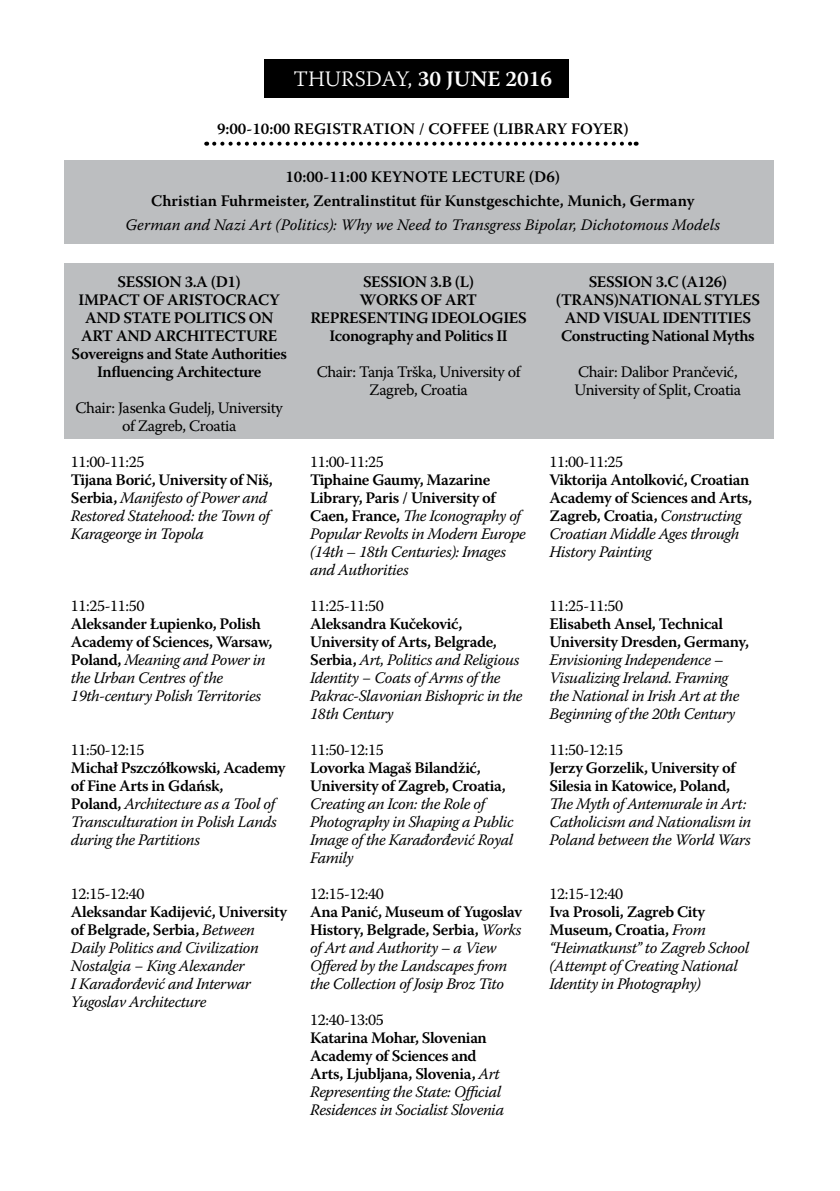
<style>
.page{position:relative;width:840px;height:1191px;background:#fff}
.page>*{position:absolute;margin:0;border:0;box-sizing:border-box;transform-origin:0 0}
.t1{font:600 22px "Warnock Pro";color:#fff}
.t2{font:italic 16px/18px "Warnock Pro";letter-spacing:-.025em;color:#000}
.t3{font:600 16px/18px "Warnock Pro";letter-spacing:-.025em;color:#000}
.t4{font:16px/18px "Warnock Pro";letter-spacing:-.025em;color:#000;text-align:center}
.t5{font:600 16px/24px "Warnock Pro";color:#000;text-align:center}
.t6{font:italic 16px "Warnock Pro";color:#000}
.s1{font-weight:300}
.s2{font-weight:600;font-style:normal}
.s3{font-weight:300;font-style:normal}
.s4{font-weight:400;font-style:italic}
</style>
<div class="page">
<div style="left:65px;top:263px;width:708px;height:176px;background:#bcbec0"></div>
<div style="left:65px;top:161px;width:708px;height:83px;background:#bcbec0"></div>
<div style="left:264px;top:59px;width:304px;height:39px;background:#000"></div>
<svg style="left:214px;top:142px;width:422px;height:4px"></svg>
<h1 class="t1" style="left:293px;top:66px;width:260px"><span class="s1">THURSDAY,</span> 30 JUNE 2016</h1>
<p class="t5" style="left:217px;top:116px;width:413px">9:00-10:00 REGISTRATION / COFFEE (LIBRARY FOYER)</p>
<p class="t5" style="left:151px;top:164px;width:544px">10:00-11:00 KEYNOTE LECTURE (D6)<br>Christian Fuhrmeister, Zentralinstitut für Kunstgeschichte, Munich, Germany</p>
<p class="t6" style="left:125px;top:215px;width:595px">German and Nazi Art (Politics): Why we Need to Transgress Bipolar, Dichotomous Models</p>
<p class="t3" style="left:72px;top:272px;width:216px;text-align:center">SESSION 3.A (D1)<br>IMPACT OF ARISTOCRACY<br>AND STATE POLITICS ON<br>ART AND ARCHITECTURE<br>Sovereigns and State Authorities<br>Influencing Architecture</p>
<p class="t4" style="left:76px;top:398px;width:209px">Chair: Jasenka Gudelj, University of Zagreb, Croatia</p>
<p class="t4" style="left:71px;top:452px;width:75px">11:00-11:25</p>
<p class="t2" style="left:71px;top:470px;width:203px"><span class="s2">Tijana Borić, University of Niš,<br>Serbia,</span> Manifesto of Power and<br>Restored Statehood: the Town of<br>Karageorge in Topola</p>
<p class="t4" style="left:71px;top:596px;width:75px">11:25-11:50</p>
<p class="t2" style="left:71px;top:614px;width:203px"><span class="s2">Aleksander Łupienko, Polish<br>Academy of Sciences, Warsaw,<br>Poland,</span> Meaning and Power in the Urban Centres of the<br>19th-century Polish Territories</p>
<p class="t4" style="left:71px;top:740px;width:75px">11:50-12:15</p>
<p class="t2" style="left:71px;top:758px;width:216px"><span class="s2">Michał Pszczółkowski, Academy of Fine Arts in Gdańsk,<br>Poland,</span> Architecture as a Tool of<br>Transculturation in Polish Lands during the Partitions</p>
<p class="t4" style="left:71px;top:884px;width:75px">12:15-12:40</p>
<p class="t2" style="left:71px;top:902px;width:217px"><span class="s2">Aleksandar Kadijević, University of Belgrade, Serbia,</span> Between<br>Daily Politics and Civilization<br>Nostalgia − King Alexander<br>I Karađorđević and Interwar<br>Yugoslav Architecture</p>
<p class="t3" style="left:310px;top:272px;width:218px;text-align:center">SESSION 3.B (L)<br>WORKS OF ART<br>REPRESENTING IDEOLOGIES<br>Iconography and Politics II</p>
<p class="t4" style="left:316px;top:362px;width:205px">Chair: Tanja Trška, University of<br>Zagreb, Croatia</p>
<p class="t4" style="left:310px;top:452px;width:75px">11:00-11:25</p>
<p class="t2" style="left:310px;top:470px;width:217px"><span class="s2">Tiphaine Gaumy, Mazarine<br>Library, Paris / University of<br>Caen, France,</span> The Iconography of<br>Popular Revolts in Modern Europe (14th <span class="s3">–</span> 18th Centuries): Images and Authorities</p>
<p class="t4" style="left:310px;top:596px;width:75px">11:25-11:50</p>
<p class="t2" style="left:310px;top:614px;width:214px"><span class="s2">Aleksandra Kučeković,<br>University of Arts, Belgrade,<br>Serbia,</span> Art, Politics and Religious<br>Identity − Coats of Arms of the<br>Pakrac-Slavonian Bishopric in the<br>18th Century</p>
<p class="t4" style="left:310px;top:740px;width:75px">11:50-12:15</p>
<p class="t3" style="left:310px;top:758px;width:197px">Lovorka Magaš Bilandžić,<br>University of Zagreb, Croatia,</p>
<p class="t2" style="left:310px;top:794px;width:205px">Creating an Icon: the Role of<br>Photography in Shaping a Public<br>Image of the Karađorđević Royal<br>Family</p>
<p class="t4" style="left:310px;top:884px;width:75px">12:15-12:40</p>
<p class="t2" style="left:310px;top:902px;width:213px"><span class="s2">Ana Panić, Museum of Yugoslav<br>History, Belgrade, Serbia,</span> Works of Art and Authority – a View<br>Offered by the Landscapes from the Collection of Josip Broz Tito</p>
<p class="t4" style="left:310px;top:1010px;width:75px">12:40-13:05</p>
<p class="t3" style="left:310px;top:1028px;width:195px">Katarina Mohar, Slovenian<br>Academy of Sciences and<br>Arts, Ljubljana, Slovenia, <span class="s4">Art<br>Representing the State: Official<br>Residences in Socialist Slovenia</span></p>
<p class="t3" style="left:555px;top:272px;width:206px;text-align:center">SESSION 3.C (A126) (TRANS)NATIONAL STYLES<br>AND VISUAL IDENTITIES<br>Constructing National Myths</p>
<p class="t4" style="left:574px;top:362px;width:168px;text-align:left">Chair: Dalibor Prančević,<br>University of Split, Croatia</p>
<p class="t4" style="left:549px;top:452px;width:75px">11:00-11:25</p>
<p class="t3" style="left:549px;top:470px;width:204px">Viktorija Antolković, Croatian<br>Academy of Sciences and Arts,<br>Zagreb, Croatia, <span class="s4">Constructing<br>Croatian Middle Ages through<br>History Painting</span></p>
<p class="t4" style="left:549px;top:596px;width:75px">11:25-11:50</p>
<p class="t3" style="left:549px;top:614px;width:201px">Elisabeth Ansel, Technical<br>University Dresden, Germany,</p>
<p class="t2" style="left:549px;top:650px;width:191px">Envisioning Independence –<br>Visualizing Ireland. Framing the National in Irish Art at the<br>Beginning of the 20th Century</p>
<p class="t4" style="left:549px;top:740px;width:75px">11:50-12:15</p>
<p class="t3" style="left:549px;top:758px;width:187px">Jerzy Gorzelik, University of<br>Silesia in Katowice, Poland,</p>
<p class="t2" style="left:549px;top:794px;width:203px">The Myth of Antemurale in Art:<br>Catholicism and Nationalism in<br>Poland between the World Wars</p>
<p class="t4" style="left:549px;top:884px;width:75px">12:15-12:40</p>
<p class="t2" style="left:549px;top:902px;width:201px"><span class="s2">Iva Prosoli, Zagreb City<br>Museum, Croatia,</span> From “Heimatkunst” to Zagreb School (Attempt of Creating National<br>Identity in Photography)</p>
</div>
